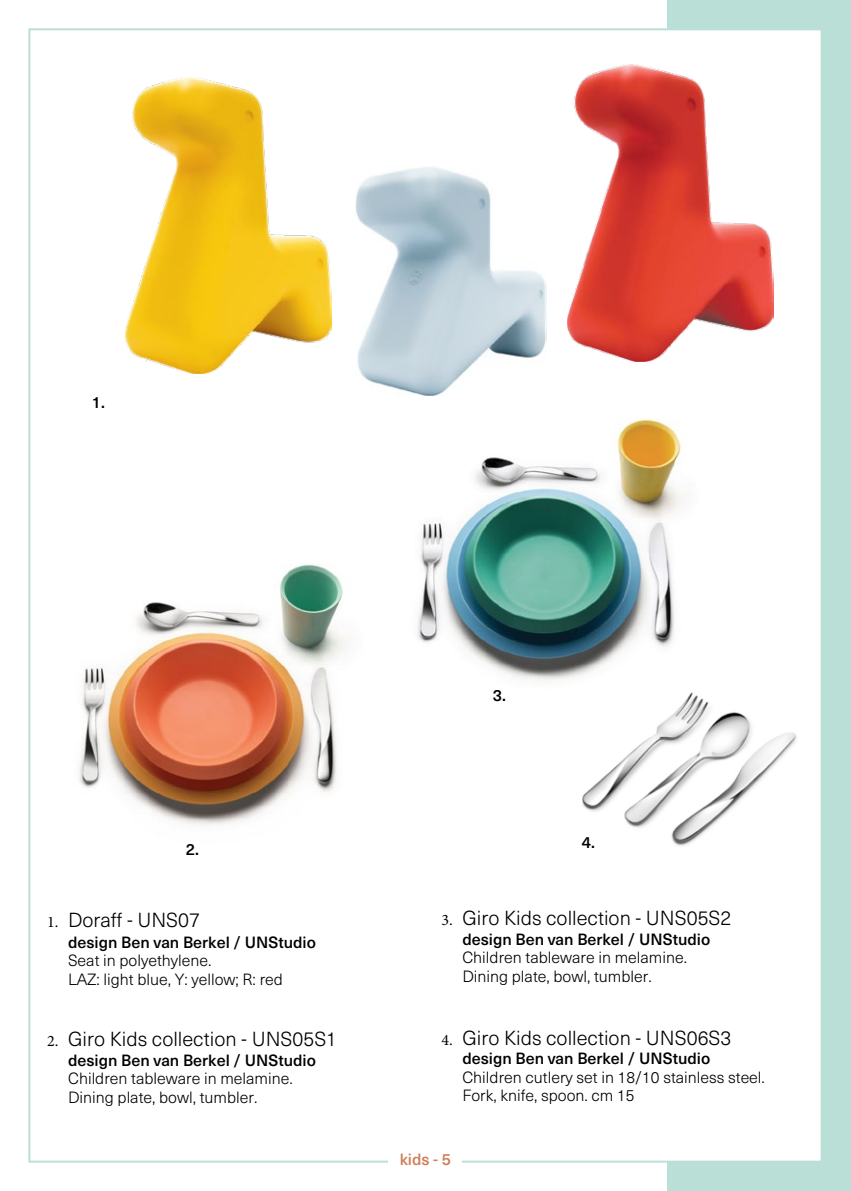
<style>
.page{position:relative;width:851px;height:1191px;background:#fff}
.page>*{position:absolute;margin:0;border:0;box-sizing:border-box;transform-origin:0 0}
.t1{font:300 20px "Neue Haas Unica W1 G";color:#000}
.t2{font:300 16px/18.4px "Neue Haas Unica W1 G";color:#000}
.t3{font:500 16px "Neue Haas Unica W1 G";color:#000}
.t4{font:500 16px "Neue Haas Unica W1 G";color:#cf7d57}
.s1{font-family:"Minion Pro";font-weight:400;font-size:16px}
</style>
<div class="page">
<div style="left:667px;top:0;width:183px;height:1191px;background:#badfd7"></div>
<div style="left:28px;top:28px;width:794px;height:1134px;background:#fff;border:2px solid #badfd7"></div>
<img style="left:356px;top:167px;width:191px;height:229px">
<img style="left:582px;top:692px;width:215px;height:154px">
<img style="left:567px;top:64px;width:206px;height:297px">
<img style="left:125px;top:77px;width:206px;height:296px">
<img style="left:79px;top:564px;width:269px;height:261px">
<img style="left:417px;top:419px;width:271px;height:261px">
<div style="left:388px;top:1152px;width:74px;height:17px;background:#fff"></div>
<p class="t3" style="left:92px;top:390px;width:15px">1.</p>
<p class="t3" style="left:186px;top:837px;width:15px">2.</p>
<p class="t1" style="left:47px;top:905px;width:154px"><span class="s1">1.</span> Doraff - UNS07</p>
<p class="t3" style="left:68px;top:930px;width:249px">design Ben van Berkel / UNStudio</p>
<p class="t2" style="left:68px;top:950px;width:216px">Seat in polyethylene.<br>LAZ: light blue, Y: yellow; R: red</p>
<p class="t1" style="left:47px;top:1024px;width:291px"><span class="s1">2.</span> Giro Kids collection - UNS05S1</p>
<p class="t3" style="left:68px;top:1048px;width:249px">design Ben van Berkel / UNStudio</p>
<p class="t2" style="left:68px;top:1068px;width:226px">Children tableware in melamine.<br>Dining plate, bowl, tumbler.</p>
<p class="t3" style="left:493px;top:683px;width:15px">3.</p>
<p class="t3" style="left:581px;top:830px;width:15px">4.</p>
<p class="t1" style="left:441px;top:903px;width:291px"><span class="s1">3.</span> Giro Kids collection - UNS05S2</p>
<p class="t3" style="left:462px;top:927px;width:249px">design Ben van Berkel / UNStudio</p>
<p class="t2" style="left:462px;top:947px;width:226px">Children tableware in melamine.<br>Dining plate, bowl, tumbler.</p>
<p class="t1" style="left:441px;top:1022px;width:291px"><span class="s1">4.</span> Giro Kids collection - UNS06S3</p>
<p class="t3" style="left:462px;top:1046px;width:249px">design Ben van Berkel / UNStudio</p>
<p class="t2" style="left:462px;top:1067px;width:304px">Children cutlery set in 18/10 stainless steel.<br>Fork, knife, spoon. cm 15</p>
<p class="t4" style="left:399px;top:1147px;width:53px">kids - 5</p>
</div>
